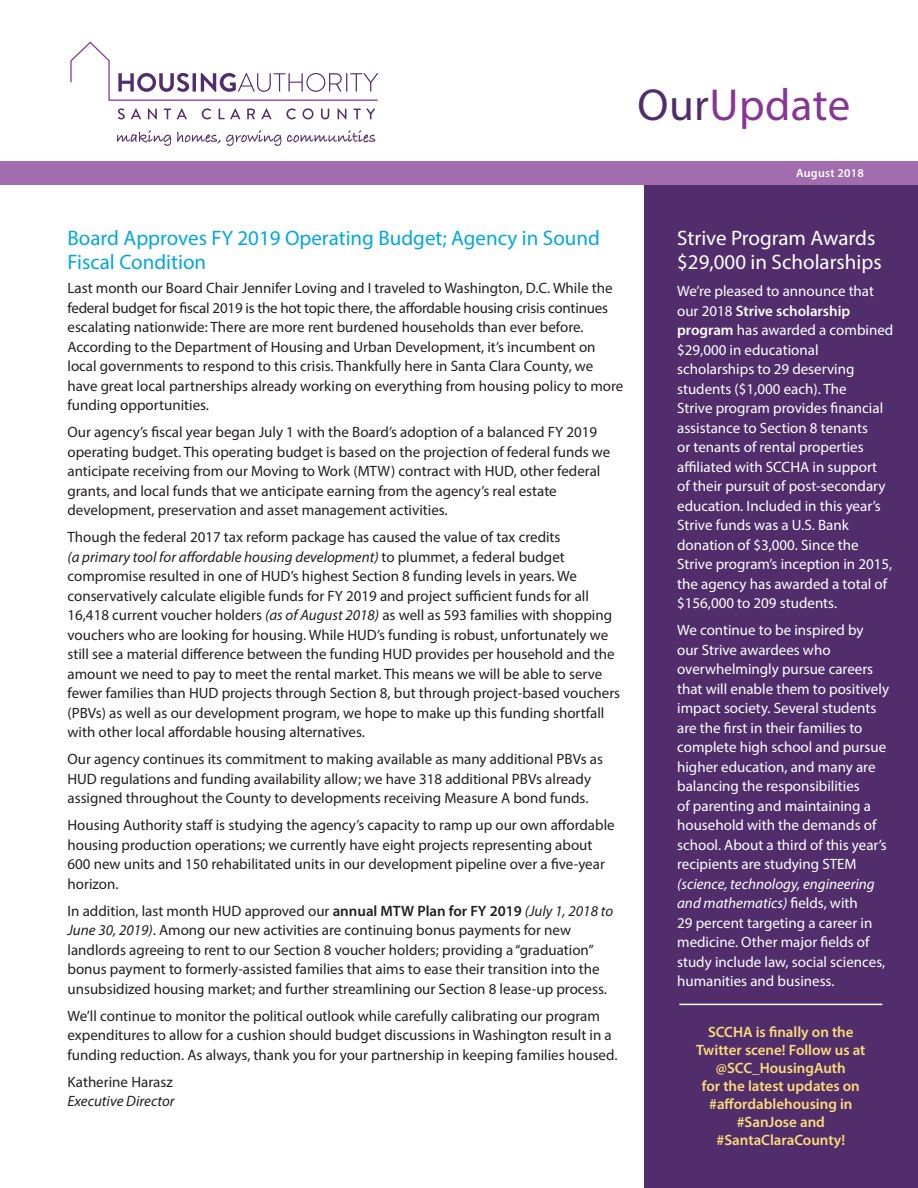
<style>
.page{position:relative;width:918px;height:1188px;background:#fff}
.page>*{position:absolute;margin:0;border:0;box-sizing:border-box;transform-origin:0 0}
.t1{font:45px "Myriad Pro";letter-spacing:.01em;color:#863694}
.t2{font:21px/24px "Myriad Pro";color:#00a8e1}
.t3{font:21px/24px "Myriad Pro";color:#fff}
.t4{font:15px/19.5px "Myriad Pro";color:#231f20}
.t5{font:15px/19.5px "Myriad Pro";color:#fff}
.t6{font:600 15px "Myriad Pro";color:#fadd77}
.t7{font:italic 15px "Myriad Pro";color:#231f20}
.t8{font:600 12px "Myriad Pro";letter-spacing:.02em;color:#fff}
.s1{color:#512d6c}
.s2{font-style:normal}
.s3{font-style:italic}
.s4{font-weight:600}
</style>
<div class="page">
<div style="left:645px;top:185px;width:273px;height:1003px;background:#512d6c"></div>
<div style="left:0;top:161px;width:918px;height:24px;background:#a16dae"></div>
<svg style="left:70px;top:41px;width:309px;height:60px"></svg>
<svg style="left:118px;top:108px;width:7px;height:11px"></svg>
<svg style="left:131px;top:108px;width:10px;height:11px"></svg>
<svg style="left:148px;top:108px;width:9px;height:11px"></svg>
<svg style="left:164px;top:109px;width:7px;height:10px"></svg>
<svg style="left:177px;top:108px;width:10px;height:11px"></svg>
<svg style="left:202px;top:108px;width:9px;height:11px"></svg>
<svg style="left:219px;top:108px;width:21px;height:11px"></svg>
<svg style="left:247px;top:109px;width:8px;height:10px"></svg>
<svg style="left:261px;top:108px;width:11px;height:11px"></svg>
<svg style="left:286px;top:108px;width:10px;height:11px"></svg>
<svg style="left:303px;top:108px;width:11px;height:11px"></svg>
<svg style="left:321px;top:109px;width:8px;height:10px"></svg>
<svg style="left:338px;top:108px;width:8px;height:11px"></svg>
<svg style="left:354px;top:109px;width:21px;height:10px"></svg>
<svg style="left:117px;top:130px;width:54px;height:16px"></svg>
<svg style="left:177px;top:130px;width:104px;height:16px"></svg>
<svg style="left:287px;top:130px;width:88px;height:13px"></svg>
<hr style="left:679px;top:1004px;width:203px;height:1px;background:#fff">
<p class="t1" style="left:637px;top:77px;width:215px"><span class="s1">Our</span>Update</p>
<p class="t8" style="left:796px;top:165px;width:69px">August 2018</p>
<p class="t2" style="left:68px;top:226px;width:534px">Board Approves FY 2019 Operating Budget; Agency in Sound<br>Fiscal Condition</p>
<p class="t4" style="left:68px;top:278px;width:557px">Last month our Board Chair Jennifer Loving and I traveled to Washington, D.C. While the federal budget for fiscal 2019 is the hot topic there, the affordable housing crisis continues escalating nationwide: There are more rent burdened households than ever before.<br>According to the Department of Housing and Urban Development, it’s incumbent on local governments to respond to this crisis. Thankfully here in Santa Clara County, we have great local partnerships already working on everything from housing policy to more funding opportunities.</p>
<p class="t4" style="left:68px;top:422px;width:544px">Our agency’s fiscal year began July 1 with the Board’s adoption of a balanced FY 2019 operating budget. This operating budget is based on the projection of federal funds we anticipate receiving from our Moving to Work (MTW) contract with HUD, other federal grants, and local funds that we anticipate earning from the agency’s real estate</p>
<p class="t4" style="left:68px;top:500px;width:382px">development, preservation and asset management activities.</p>
<p class="t4" style="left:68px;top:527px;width:495px">Though the federal 2017 tax reform package has caused the value of tax credits</p>
<p class="t7" style="left:68px;top:547px;width:499px">(a primary tool for affordable housing development) <span class="s2">to plummet, a federal budget</span></p>
<p class="t4" style="left:68px;top:566px;width:511px">compromise resulted in one of HUD’s highest Section 8 funding levels in years. We</p>
<p class="t4" style="left:68px;top:586px;width:554px">conservatively calculate eligible funds for FY 2019 and project sufficient funds for all 16,418 current voucher holders <span class="s3">(as of August 2018)</span> as well as 593 families with shopping vouchers who are looking for housing. While HUD’s funding is robust, unfortunately we still see a material difference between the funding HUD provides per household and the amount we need to pay to meet the rental market. This means we will be able to serve fewer families than HUD projects through Section 8, but through project-based vouchers (PBVs) as well as our development program, we hope to make up this funding shortfall with other local affordable housing alternatives.</p>
<p class="t4" style="left:68px;top:749px;width:537px">Our agency continues its commitment to making available as many additional PBVs as<br>HUD regulations and funding availability allow; we have 318 additional PBVs already assigned throughout the County to developments receiving Measure A bond funds.</p>
<p class="t4" style="left:68px;top:815px;width:549px">Housing Authority staff is studying the agency’s capacity to ramp up our own affordable housing production operations; we currently have eight projects representing about 600 new units and 150 rehabilitated units in our development pipeline over a five-year horizon.</p>
<p class="t4" style="left:68px;top:901px;width:547px">In addition, last month HUD approved our <span class="s4">annual MTW Plan for FY 2019</span> <span class="s3">(July 1, 2018 to<br>June 30, 2019)</span>. Among our new activities are continuing bonus payments for new</p>
<p class="t4" style="left:68px;top:940px;width:541px">landlords agreeing to rent to our Section 8 voucher holders; providing a “graduation” bonus payment to formerly-assisted families that aims to ease their transition into the unsubsidized housing market; and further streamlining our Section 8 lease-up process.</p>
<p class="t4" style="left:68px;top:1006px;width:552px">We’ll continue to monitor the political outlook while carefully calibrating our program expenditures to allow for a cushion should budget discussions in Washington result in a funding reduction. As always, thank you for your partnership in keeping families housed.</p>
<p class="t4" style="left:68px;top:1072px;width:107px">Katherine Harasz</p>
<p class="t7" style="left:68px;top:1092px;width:109px">Executive Director</p>
<p class="t3" style="left:677px;top:226px;width:206px">Strive Program Awards $29,000 in Scholarships</p>
<p class="t5" style="left:677px;top:281px;width:198px">We’re pleased to announce that our 2018 <span class="s4">Strive scholarship</span></p>
<p class="t5" style="left:677px;top:320px;width:218px"><span class="s4">program</span> has awarded a combined $29,000 in educational</p>
<p class="t5" style="left:677px;top:359px;width:179px">scholarships to 29 deserving</p>
<p class="t5" style="left:677px;top:379px;width:171px">students ($1,000 each). The</p>
<p class="t5" style="left:677px;top:398px;width:208px">Strive program provides financial assistance to Section 8 tenants</p>
<p class="t5" style="left:677px;top:437px;width:210px">or tenants of rental properties affiliated with SCCHA in support of their pursuit of post-secondary education. Included in this year’s<br>Strive funds was a U.S. Bank</p>
<p class="t5" style="left:677px;top:535px;width:217px">donation of $3,000. Since the<br>Strive program’s inception in 2015, the agency has awarded a total of $156,000 to 209 students.</p>
<p class="t5" style="left:677px;top:620px;width:188px">We continue to be inspired by</p>
<p class="t5" style="left:677px;top:640px;width:155px">our Strive awardees who</p>
<p class="t5" style="left:677px;top:659px;width:213px">overwhelmingly pursue careers that will enable them to positively impact society. Several students are the first in their families to complete high school and pursue higher education, and many are balancing the responsibilities<br>of parenting and maintaining a household with the demands of school. About a third of this year’s recipients are studying STEM <span class="s3">(science, technology, engineering and mathematics)</span> fields, with<br>29 percent targeting a career in medicine. Other major fields of study include law, social sciences, humanities and business.</p>
<p class="t6" style="left:708px;top:1023px;width:147px">SCCHA is finally on the</p>
<p class="t6" style="left:696px;top:1041px;width:171px">Twitter scene! Follow us at</p>
<p class="t6" style="left:716px;top:1059px;width:131px">@SCC_HousingAuth</p>
<p class="t6" style="left:702px;top:1077px;width:160px">for the latest updates on</p>
<p class="t6" style="left:709px;top:1095px;width:145px">#affordablehousing in</p>
<p class="t6" style="left:737px;top:1113px;width:90px">#SanJose and</p>
<p class="t6" style="left:717px;top:1131px;width:130px">#SantaClaraCounty!</p>
</div>
